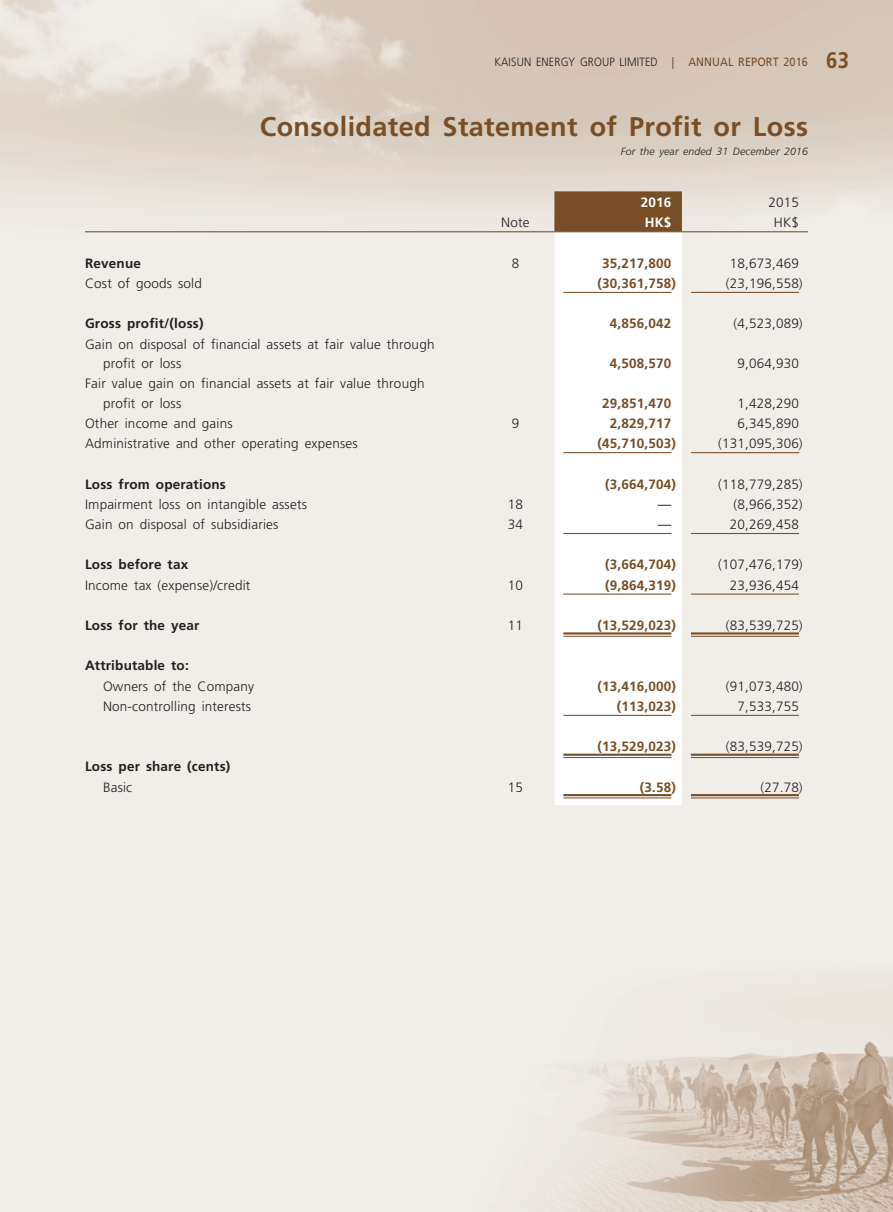
<style>
.page{position:relative;width:893px;height:1212px;background:#fff}
.page>*{position:absolute;margin:0;border:0;box-sizing:border-box;transform-origin:0 0}
.t1{font:700 27px "Frutiger LT Std";letter-spacing:.015em;color:#784e27}
._15_Table_Stub{font:300 13.5px/19.5px "Frutiger LT Std";letter-spacing:.015em;color:#231f20}
._01_Body_Text{font:300 13.5px "Frutiger LT Std";letter-spacing:.015em;color:#231f20}
._01_Body_Text-2{font:700 13.5px "Frutiger LT Std";letter-spacing:.015em;color:#784e27}
._15_Table_Stub-2{font:700 13.5px "Frutiger LT Std";letter-spacing:.015em;color:#231f20}
._01_Body_Text-3{font:700 13.5px "Frutiger LT Std";letter-spacing:.015em;color:#fff}
.t2{font:300 12px "Frutiger LT Std";letter-spacing:.015em;color:#231f20;scale:.9 1}
.t3{font:italic 300 10.5px "Frutiger LT Std";letter-spacing:.015em;color:#231f20}
.s1{font-weight:400;color:#784e27}
.s2{font-weight:700;font-size:22.5px;color:#784e27}
</style>
<div class="page">
<div style="left:0;top:363px;width:893px;height:849px;background:#f1ede9"></div>
<img style="left:275px;top:918px;width:618px;height:294px">
<svg style="left:554px;top:232px;width:128px;height:573px"></svg>
<hr style="left:563px;top:292px;width:108px;height:1px;background:#784e27">
<hr style="left:691px;top:292px;width:108px;height:1px;background:#784e27">
<hr style="left:563px;top:452px;width:108px;height:1px;background:#784e27">
<hr style="left:691px;top:452px;width:108px;height:1px;background:#784e27">
<hr style="left:563px;top:533px;width:108px;height:1px;background:#784e27">
<hr style="left:691px;top:533px;width:108px;height:1px;background:#784e27">
<hr style="left:563px;top:593px;width:108px;height:2px;background:#784e27">
<hr style="left:691px;top:593px;width:108px;height:2px;background:#784e27">
<hr style="left:563px;top:715px;width:108px;height:1px;background:#784e27">
<hr style="left:691px;top:715px;width:108px;height:1px;background:#784e27">
<hr style="left:563px;top:632px;width:108px;height:2px;background:#784e27">
<hr style="left:563px;top:636px;width:108px;height:1px;background:#784e27">
<hr style="left:691px;top:632px;width:108px;height:2px;background:#784e27">
<hr style="left:691px;top:636px;width:108px;height:1px;background:#784e27">
<hr style="left:563px;top:754px;width:108px;height:2px;background:#784e27">
<hr style="left:563px;top:757px;width:108px;height:1px;background:#784e27">
<hr style="left:691px;top:754px;width:108px;height:2px;background:#784e27">
<hr style="left:691px;top:757px;width:108px;height:1px;background:#784e27">
<hr style="left:563px;top:794px;width:108px;height:2px;background:#784e27">
<hr style="left:563px;top:797px;width:108px;height:1px;background:#784e27">
<hr style="left:691px;top:794px;width:108px;height:2px;background:#784e27">
<hr style="left:691px;top:797px;width:108px;height:1px;background:#784e27">
<hr style="left:85px;top:231px;width:391px;height:1px;background:#784e27">
<hr style="left:485px;top:231px;width:60px;height:1px;background:#784e27">
<svg style="left:545px;top:191px;width:146px;height:41px;background:#87623f"></svg>
<hr style="left:691px;top:231px;width:108px;height:1px;background:#784e27">
<p class="t2" style="left:494px;top:56px;width:395px">KAISUN ENERGY GROUP LIMITED <span class="s1">| ANNUAL REPORT 2016</span> <span class="s2">63</span></p>
<h1 class="t1" style="left:260px;top:111px;width:550px">Consolidated Statement of Profit or Loss</h1>
<p class="t3" style="left:621px;top:146px;width:189px">For the year ended 31 December 2016</p>
<p class="_01_Body_Text-3" style="left:641px;top:194px;width:32px">2016</p>
<p class="_01_Body_Text" style="left:768px;top:195px;width:32px">2015</p>
<p class="_01_Body_Text" style="left:501px;top:215px;width:30px">Note</p>
<p class="_01_Body_Text-3" style="left:645px;top:215px;width:28px">HK$</p>
<p class="_01_Body_Text" style="left:774px;top:215px;width:27px">HK$</p>
<p class="_15_Table_Stub-2" style="left:85px;top:255px;width:57px">Revenue</p>
<p class="_01_Body_Text" style="left:512px;top:255px;width:9px">8</p>
<p class="_01_Body_Text-2" style="left:602px;top:255px;width:71px">35,217,800</p>
<p class="_01_Body_Text" style="left:730px;top:255px;width:71px">18,673,469</p>
<p class="_15_Table_Stub" style="left:85px;top:274px;width:118px">Cost of goods sold</p>
<p class="_01_Body_Text-2" style="left:597px;top:275px;width:80px">(30,361,758)</p>
<p class="_01_Body_Text" style="left:726px;top:276px;width:78px">(23,196,558)</p>
<p class="_15_Table_Stub-2" style="left:85px;top:316px;width:120px">Gross profit/(loss)</p>
<p class="_01_Body_Text-2" style="left:610px;top:316px;width:63px">4,856,042</p>
<p class="_01_Body_Text" style="left:733px;top:316px;width:71px">(4,523,089)</p>
<p class="_15_Table_Stub" style="left:103px;top:334px;width:333px;text-indent:-18px">Gain on disposal of financial assets at fair value through profit or loss</p>
<p class="_01_Body_Text-2" style="left:610px;top:355px;width:63px">4,508,570</p>
<p class="_01_Body_Text" style="left:737px;top:356px;width:63px">9,064,930</p>
<p class="_15_Table_Stub" style="left:103px;top:374px;width:323px;text-indent:-18px">Fair value gain on financial assets at fair value through profit or loss</p>
<p class="_01_Body_Text-2" style="left:602px;top:395px;width:71px">29,851,470</p>
<p class="_01_Body_Text" style="left:737px;top:395px;width:63px">1,428,290</p>
<p class="_15_Table_Stub" style="left:85px;top:414px;width:149px">Other income and gains</p>
<p class="_01_Body_Text" style="left:512px;top:416px;width:9px">9</p>
<p class="_01_Body_Text-2" style="left:610px;top:415px;width:63px">2,829,717</p>
<p class="_01_Body_Text" style="left:737px;top:416px;width:63px">6,345,890</p>
<p class="_15_Table_Stub" style="left:85px;top:434px;width:274px">Administrative and other operating expenses</p>
<p class="_01_Body_Text-2" style="left:597px;top:435px;width:80px">(45,710,503)</p>
<p class="_01_Body_Text" style="left:718px;top:436px;width:86px">(131,095,306)</p>
<p class="_15_Table_Stub-2" style="left:85px;top:476px;width:142px">Loss from operations</p>
<p class="_01_Body_Text-2" style="left:605px;top:476px;width:72px">(3,664,704)</p>
<p class="_01_Body_Text" style="left:718px;top:476px;width:86px">(118,779,285)</p>
<p class="_15_Table_Stub" style="left:85px;top:494px;width:223px">Impairment loss on intangible assets</p>
<p class="_01_Body_Text" style="left:508px;top:496px;width:17px">18</p>
<p class="_01_Body_Text-2" style="left:658px;top:496px;width:15px">—</p>
<p class="_01_Body_Text" style="left:733px;top:496px;width:71px">(8,966,352)</p>
<p class="_15_Table_Stub" style="left:85px;top:515px;width:195px">Gain on disposal of subsidiaries</p>
<p class="_01_Body_Text" style="left:508px;top:517px;width:17px">34</p>
<p class="_01_Body_Text-2" style="left:658px;top:516px;width:15px">—</p>
<p class="_01_Body_Text" style="left:730px;top:517px;width:71px">20,269,458</p>
<p class="_15_Table_Stub-2" style="left:85px;top:557px;width:105px">Loss before tax</p>
<p class="_01_Body_Text-2" style="left:605px;top:557px;width:72px">(3,664,704)</p>
<p class="_01_Body_Text" style="left:718px;top:557px;width:86px">(107,476,179)</p>
<p class="_15_Table_Stub" style="left:85px;top:575px;width:167px">Income tax (expense)/credit</p>
<p class="_01_Body_Text" style="left:508px;top:577px;width:17px">10</p>
<p class="_01_Body_Text-2" style="left:605px;top:577px;width:72px">(9,864,319)</p>
<p class="_01_Body_Text" style="left:730px;top:577px;width:71px">23,936,454</p>
<p class="_15_Table_Stub-2" style="left:85px;top:617px;width:116px">Loss for the year</p>
<p class="_01_Body_Text" style="left:508px;top:618px;width:17px">11</p>
<p class="_01_Body_Text-2" style="left:597px;top:617px;width:80px">(13,529,023)</p>
<p class="_01_Body_Text" style="left:726px;top:618px;width:78px">(83,539,725)</p>
<p class="_15_Table_Stub-2" style="left:85px;top:658px;width:105px">Attributable to:</p>
<p class="_15_Table_Stub" style="left:103px;top:676px;width:153px">Owners of the Company</p>
<p class="_01_Body_Text-2" style="left:597px;top:678px;width:80px">(13,416,000)</p>
<p class="_01_Body_Text" style="left:726px;top:678px;width:78px">(91,073,480)</p>
<p class="_15_Table_Stub" style="left:103px;top:697px;width:150px">Non-controlling interests</p>
<p class="_01_Body_Text-2" style="left:617px;top:698px;width:61px">(113,023)</p>
<p class="_01_Body_Text" style="left:737px;top:698px;width:63px">7,533,755</p>
<p class="_01_Body_Text-2" style="left:597px;top:739px;width:80px">(13,529,023)</p>
<p class="_01_Body_Text" style="left:726px;top:739px;width:78px">(83,539,725)</p>
<p class="_15_Table_Stub-2" style="left:85px;top:759px;width:147px">Loss per share (cents)</p>
<p class="_15_Table_Stub" style="left:103px;top:777px;width:31px">Basic</p>
<p class="_01_Body_Text" style="left:508px;top:779px;width:17px">15</p>
<p class="_01_Body_Text-2" style="left:640px;top:779px;width:38px">(3.58)</p>
<p class="_01_Body_Text" style="left:760px;top:779px;width:44px">(27.78)</p>
</div>
